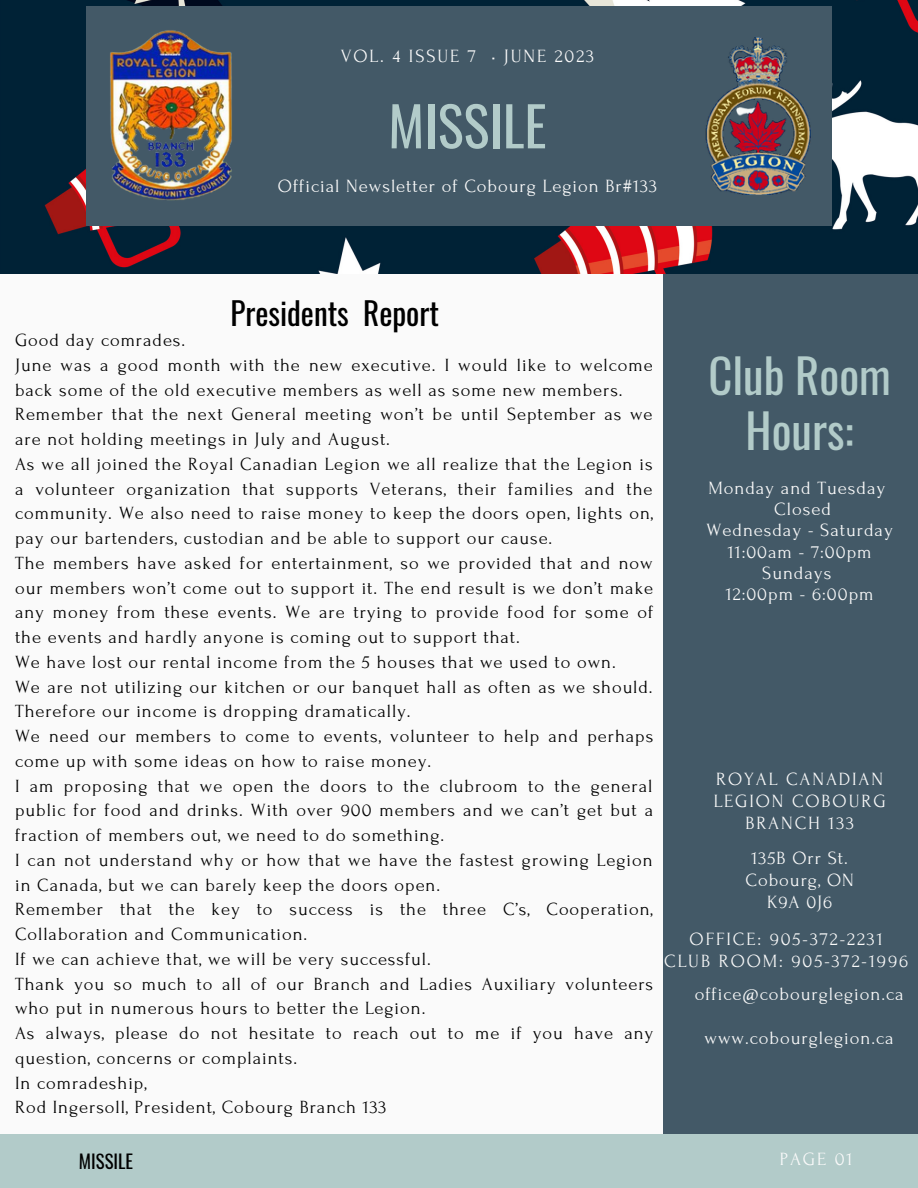
<style>
.page{position:relative;width:918px;height:1188px;background:#fafafa}
.page>*{position:absolute;margin:0;border:0;box-sizing:border-box;transform-origin:0 0}
.t1{font:54.45px "Oswald";color:#b2cbc9}
.t2{font:46.65px/55.2px "Oswald";color:#b2cbc9;text-align:center}
.t3{font:31.2px "Oswald";color:#000}
.t4{font:18.75px/21.3px "Forum";letter-spacing:.05em;color:#fafafa}
.t5{font:18.75px "Forum";letter-spacing:.1em;color:#fafafa}
.t6{font:18.75px "Oswald";color:#000}
.t7{font:18.6px/24.8px "Forum";letter-spacing:.05em;color:#000}
.t8{font:18.6px/22.2px "Forum";letter-spacing:.1em;color:#fafafa;text-align:center}
.t9{font:18.6px "Forum";letter-spacing:.05em;color:#fafafa}
</style>
<div class="page">
<div style="left:664px;top:274px;width:254px;height:914px;background:#435967"></div>
<img style="left:0;top:0;width:918px;height:274px">
<div style="left:86px;top:7px;width:746px;height:219px;background:#435967"></div>
<div style="left:0;top:1134px;width:918px;height:54px;background:#b2cbc9"></div>
<img style="left:110px;top:30px;width:122px;height:171px">
<img style="left:705px;top:37px;width:148px;height:158px">
<p class="t5" style="left:341px;top:46px;width:255px">VOL. 4 ISSUE 7 • JUNE 2023</p>
<p class="t1" style="left:388px;top:83px;width:160px">MISSILE</p>
<p class="t4" style="left:278px;top:176px;width:380px">Official Newsletter of Cobourg Legion Br#133</p>
<p class="t3" style="left:230px;top:289px;width:210px">Presidents Report</p>
<p class="t7" style="left:15px;top:328px;width:172px">Good day comrades.</p>
<p class="t7" style="left:15px;top:353px;width:639px">June was a good month with the new executive. I would like to welcome back some of the old executive members as well as some new members.</p>
<p class="t7" style="left:15px;top:402px;width:639px">Remember that the next General meeting won’t be until September as we are not holding meetings in July and August.</p>
<p class="t7" style="left:15px;top:452px;width:640px;text-align:justify">As we all joined the Royal Canadian Legion we all realize that the Legion is a volunteer organization that supports Veterans, their families and the community. We also need to raise money to keep the doors open, lights on, pay our bartenders, custodian and be able to support our cause.</p>
<p class="t7" style="left:15px;top:551px;width:640px;text-align:justify">The members have asked for entertainment, so we provided that and now our members won’t come out to support it. The end result is we don’t make any money from these events. We are trying to provide food for some of the events and hardly anyone is coming out to support that.</p>
<p class="t7" style="left:15px;top:650px;width:602px">We have lost our rental income from the 5 houses that we used to own.</p>
<p class="t7" style="left:15px;top:675px;width:639px">We are not utilizing our kitchen or our banquet hall as often as we should.<br>Therefore our income is dropping dramatically.</p>
<p class="t7" style="left:15px;top:724px;width:640px">We need our members to come to events, volunteer to help and perhaps come up with some ideas on how to raise money.</p>
<p class="t7" style="left:15px;top:774px;width:640px;text-align:justify">I am proposing that we open the doors to the clubroom to the general public for food and drinks. With over 900 members and we can’t get but a fraction of members out, we need to do something.</p>
<p class="t7" style="left:15px;top:848px;width:639px">I can not understand why or how that we have the fastest growing Legion in Canada, but we can barely keep the doors open.</p>
<p class="t7" style="left:15px;top:897px;width:639px">Remember that the key to success is the three C’s, Cooperation,<br>Collaboration and Communication.</p>
<p class="t7" style="left:15px;top:947px;width:417px">If we can achieve that, we will be very successful.</p>
<p class="t7" style="left:15px;top:972px;width:640px">Thank you so much to all of our Branch and Ladies Auxiliary volunteers who put in numerous hours to better the Legion.</p>
<p class="t7" style="left:15px;top:1021px;width:640px">As always, please do not hesitate to reach out to me if you have any question, concerns or complaints.</p>
<p class="t7" style="left:15px;top:1071px;width:133px">In comradeship,</p>
<p class="t7" style="left:15px;top:1095px;width:373px">Rod Ingersoll, President, Cobourg Branch 133</p>
<p class="t2" style="left:708px;top:346px;width:184px">Club Room<br>Hours:</p>
<p class="t4" style="left:774px;top:477px;width:113px;text-indent:-66px">Monday and Tuesday<br>Closed</p>
<p class="t4" style="left:707px;top:520px;width:188px">Wednesday - Saturday</p>
<p class="t4" style="left:728px;top:541px;width:145px">11:00am - 7:00pm</p>
<p class="t4" style="left:762px;top:563px;width:71px">Sundays</p>
<p class="t4" style="left:726px;top:584px;width:149px">12:00pm - 6:00pm</p>
<p class="t8" style="left:714px;top:768px;width:173px">ROYAL CANADIAN<br>LEGION COBOURG<br>BRANCH 133</p>
<p class="t9" style="left:752px;top:848px;width:98px">135B Orr St.</p>
<p class="t9" style="left:746px;top:870px;width:110px">Cobourg, ON</p>
<p class="t8" style="left:767px;top:892px;width:67px">K9A 0J6</p>
<p class="t8" style="left:690px;top:928px;width:195px">OFFICE: 905-372-2231</p>
<p class="t8" style="left:664px;top:950px;width:245px">CLUB ROOM: 905-372-1996</p>
<p class="t9" style="left:695px;top:984px;width:210px">office@cobourglegion.ca</p>
<p class="t9" style="left:705px;top:1028px;width:191px">www.cobourglegion.ca</p>
<p class="t6" style="left:79px;top:1146px;width:56px">MISSILE</p>
<p class="t8" style="left:780px;top:1148px;width:74px">PAGE 01</p>
</div>
